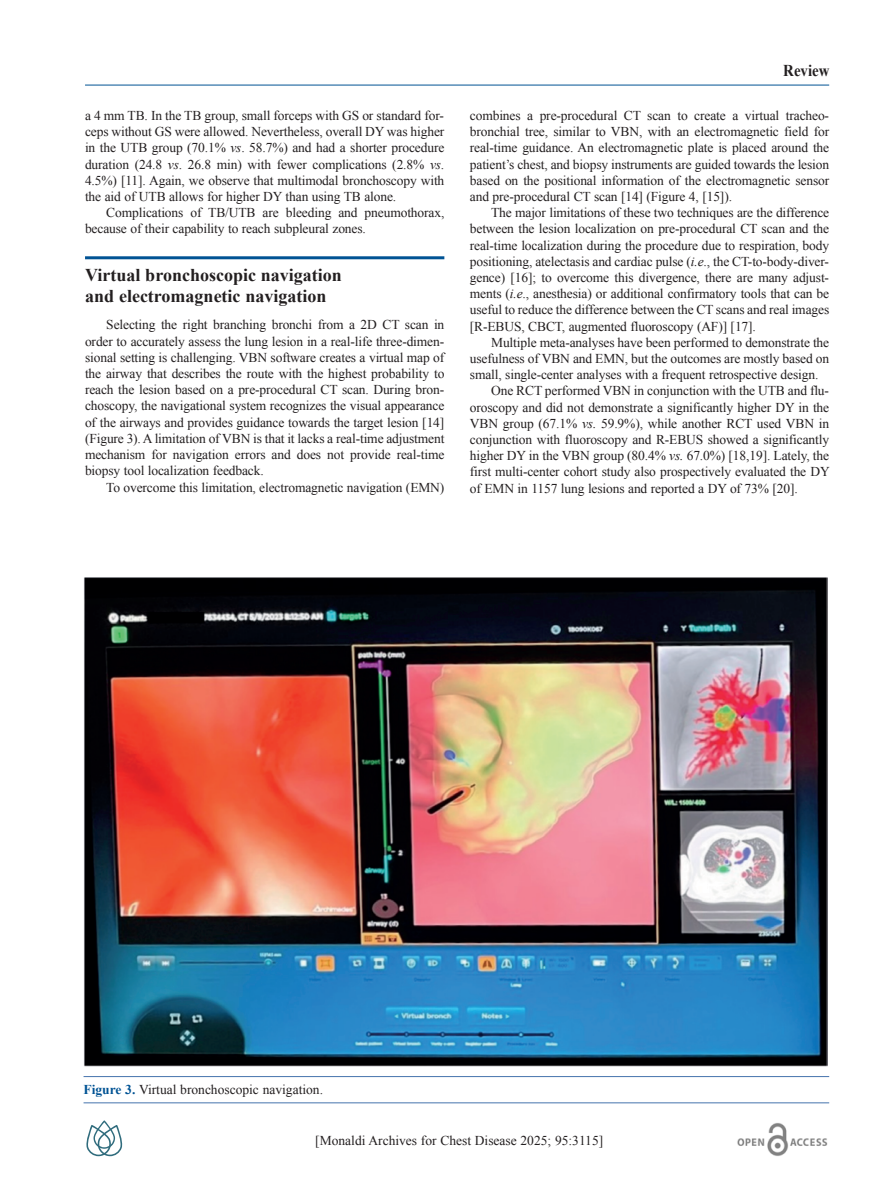
<style>
.page{position:relative;width:893px;height:1191px;background:#fff}
.page>*{position:absolute;margin:0;border:0;box-sizing:border-box;transform-origin:0 0}
.t1{font:700 18px/21.6px "Times New Roman";color:#231f20}
.t2{font:700 16.5px "Times New Roman";color:#231f20;scale:.9 1}
.t3{font:13.5px/16.2px "Times New Roman";letter-spacing:-.01em;color:#231f20;text-align:justify}
.s1{font-style:italic}
.s2{font-weight:700;color:#005394}
</style>
<div class="page">
<hr style="left:85px;top:256px;width:359px;height:3px;background:#005394">
<hr style="left:85px;top:85px;width:744px;height:1px;background:#005394">
<img style="left:737px;top:1123px;width:91px;height:33px">
<svg style="left:86px;top:1120px;width:37px;height:36px"></svg>
<img style="left:84px;top:577px;width:744px;height:489px">
<hr style="left:84px;top:1076px;width:745px;height:1px;background:#4674ad">
<hr style="left:84px;top:1102px;width:745px;height:1px;background:#4674ad">
<p class="t3" style="left:85px;top:107px;width:361px">a 4 mm TB. In the TB group, small forceps with GS or standard for&shy;ceps without GS were allowed. Nevertheless, overall DY was higher in the UTB group (70.1% <span class="s1">vs</span>. 58.7%) and had a shorter procedure duration (24.8 <span class="s1">vs</span>. 26.8 min) with fewer complications (2.8% <span class="s1">vs</span>.<br>4.5%) [11]. Again, we observe that multimodal bronchoscopy with the aid of UTB allows for higher DY than using TB alone.</p>
<p class="t3" style="left:85px;top:204px;width:361px;text-indent:21px">Complications of TB/UTB are bleeding and pneumothorax, because of their capability to reach subpleural zones.</p>
<h1 class="t1" style="left:85px;top:264px;width:258px">Virtual bronchoscopic navigation and electromagnetic navigation</h1>
<p class="t3" style="left:85px;top:317px;width:361px;text-indent:21px">Selecting the right branching bronchi from a 2D CT scan in order to accurately assess the lung lesion in a real-life three-dimen&shy;sional setting is challenging. VBN software creates a virtual map of the airway that describes the route with the highest probability to reach the lesion based on a pre-procedural CT scan. During bron&shy;choscopy, the navigational system recognizes the visual appearance of the airways and provides guidance towards the target lesion [14] (Figure 3). A limitation of VBN is that it lacks a real-time adjustment mechanism for navigation errors and does not provide real-time biopsy tool localization feedback.</p>
<p class="t3" style="left:106px;top:479px;width:340px">To overcome this limitation, electromagnetic navigation (EMN)</p>
<p class="t2" style="left:783px;top:61px;width:53px">Review</p>
<p class="t3" style="left:470px;top:107px;width:361px">combines a pre-procedural CT scan to create a virtual tracheo&shy;bronchial tree, similar to VBN, with an electromagnetic field for real-time guidance. An electromagnetic plate is placed around the patient’s chest, and biopsy instruments are guided towards the lesion based on the positional information of the electromagnetic sensor and pre-procedural CT scan [14] (Figure 4, [15]).</p>
<p class="t3" style="left:470px;top:204px;width:361px;text-indent:21px">The major limitations of these two techniques are the difference between the lesion localization on pre-procedural CT scan and the real-time localization during the procedure due to respiration, body positioning, atelectasis and cardiac pulse (<span class="s1">i.e</span>., the CT-to-body-diver&shy;gence) [16]; to overcome this divergence, there are many adjust&shy;ments (<span class="s1">i.e</span>., anesthesia) or additional confirmatory tools that can be useful to reduce the difference between the CT scans and real images [R-EBUS, CBCT, augmented fluoroscopy (AF)] [17].</p>
<p class="t3" style="left:491px;top:334px;width:340px">Multiple meta-analyses have been performed to demonstrate the</p>
<p class="t3" style="left:470px;top:350px;width:361px">usefulness of VBN and EMN, but the outcomes are mostly based on</p>
<p class="t3" style="left:470px;top:366px;width:350px">small, single-center analyses with a frequent retrospective design.</p>
<p class="t3" style="left:491px;top:383px;width:339px">One RCT performed VBN in conjunction with the UTB and flu-</p>
<p class="t3" style="left:470px;top:399px;width:361px">oroscopy and did not demonstrate a significantly higher DY in the</p>
<p class="t3" style="left:470px;top:415px;width:361px">VBN group (67.1% <span class="s1">vs.</span> 59.9%), while another RCT used VBN in</p>
<p class="t3" style="left:470px;top:431px;width:361px">conjunction with fluoroscopy and R-EBUS showed a significantly</p>
<p class="t3" style="left:470px;top:447px;width:361px">higher DY in the VBN group (80.4% <span class="s1">vs.</span> 67.0%) [18,19]. Lately, the</p>
<p class="t3" style="left:470px;top:464px;width:361px">first multi-center cohort study also prospectively evaluated the DY</p>
<p class="t3" style="left:470px;top:480px;width:329px">of EMN in 1157 lung lesions and reported a DY of 73% [20].</p>
<p class="t3" style="left:84px;top:1081px;width:241px"><span class="s2">Figure 3.</span> Virtual bronchoscopic navigation.</p>
<p class="t3" style="left:315px;top:1132px;width:289px">[Monaldi Archives for Chest Disease 2025; 95:3115]</p>
</div>
